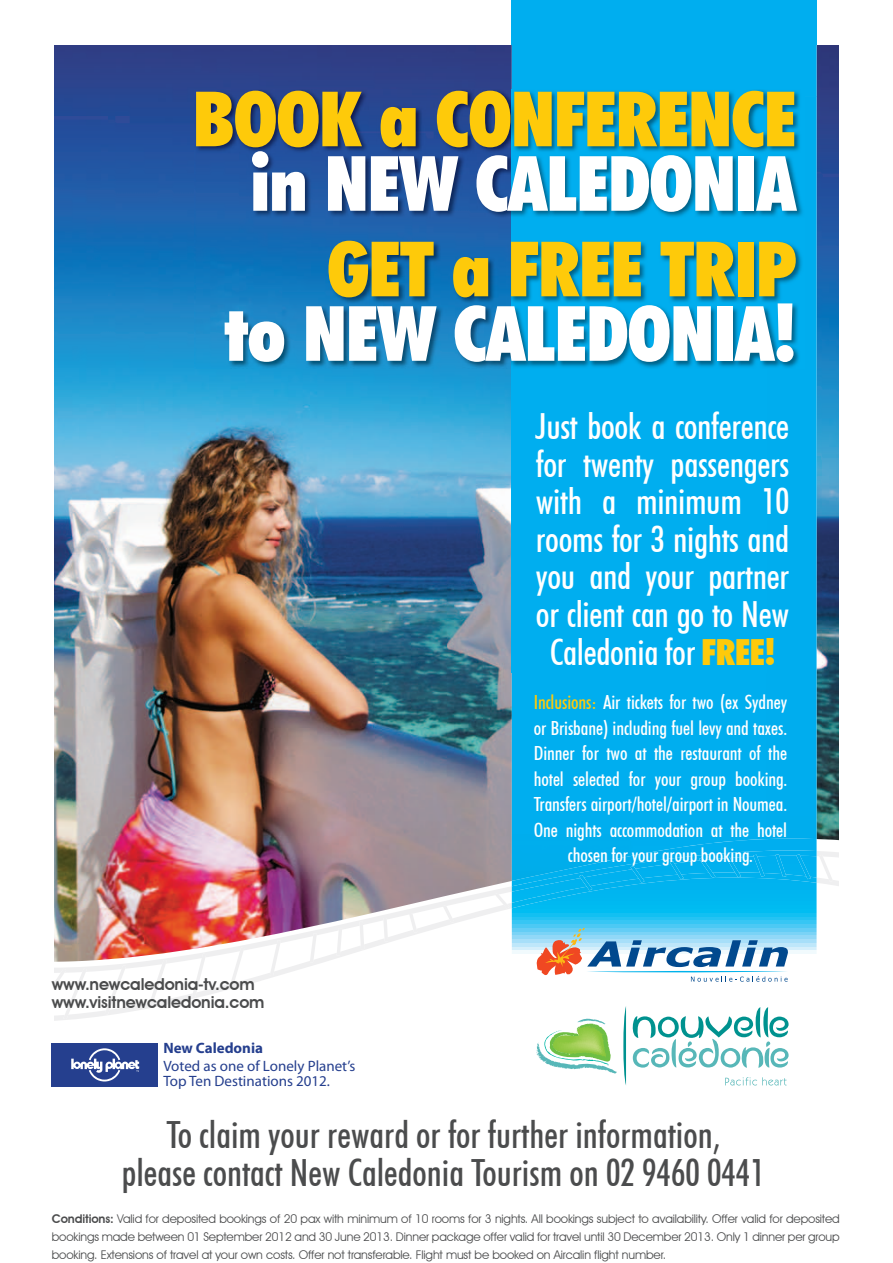
<style>
.page{position:relative;width:893px;height:1263px;background:#fff}
.page>*{position:absolute;margin:0;border:0;box-sizing:border-box;transform-origin:0 0}
.t1{font:900 condensed 76.5px "Futura BT";letter-spacing:-.01em;color:#fff}
.t2{font:900 condensed 76.5px "Futura BT";letter-spacing:-.01em;color:#feca0a}
.t3{font:500 condensed 37.5px/37.5px "Futura BT";color:#4b4c4d;text-align:center}
.t4{font:500 condensed 36px/37.5px "Futura BT";letter-spacing:-.01em;color:#fff;text-align:center}
.t5{font:500 condensed 19.5px/25.5px "Futura BT";letter-spacing:-.005em;color:#fff;text-align:center}
.t6{font:600 16.5px/18px "Avant Garde IT Cby BT";letter-spacing:-.01em;color:#4b4c4d}
.t7{font:15px/15px "Myriad Pro";color:#253f8e}
.t8{font:700 15px "Myriad Pro";color:#253f8e}
.t9{font:12px/18px "Avant Garde IT Cby BT";letter-spacing:-.01em;color:#4b4c4d;text-align:justify}
.s1{font-weight:900;color:#feca0a}
.s2{color:#feca0a}
.s3{font-weight:600}
</style>
<div class="page">
<svg style="left:87px;top:973px;width:198px;height:45px"></svg>
<svg style="left:54px;top:968px;width:33px;height:53px"></svg>
<svg style="left:270px;top:962px;width:11px;height:14px"></svg>
<svg style="left:105px;top:965px;width:21px;height:49px"></svg>
<svg style="left:149px;top:962px;width:18px;height:44px"></svg>
<svg style="left:192px;top:962px;width:14px;height:35px"></svg>
<svg style="left:230px;top:962px;width:14px;height:25px"></svg>
<img style="left:54px;top:44px;width:785px;height:918px">
<div style="left:512px;top:44px;width:305px;height:52px;background:#00aeef"></div>
<div style="left:766px;top:96px;width:51px;height:743px;background:#00adee"></div>
<div style="left:512px;top:368px;width:254px;height:471px;background:#00aeef"></div>
<div style="left:512px;top:0;width:305px;height:44px;background:#00aeef"></div>
<img style="left:194px;top:89px;width:610px;height:279px">
<svg style="left:536px;top:1018px;width:81px;height:56px"></svg>
<svg style="left:623px;top:1006px;width:166px;height:79px"></svg>
<div style="left:52px;top:1043px;width:106px;height:43px;background:#253f8e"></div>
<svg style="left:71px;top:1048px;width:68px;height:33px"></svg>
<svg style="left:495px;top:839px;width:344px;height:143px"></svg>
<h1 class="t2" style="left:193px;top:73px;width:605px">BOOK a CONFERENCE</h1>
<h1 class="t1" style="left:250px;top:137px;width:547px">in NEW CALEDONIA</h1>
<h1 class="t2" style="left:327px;top:223px;width:471px">GET a FREE TRIP</h1>
<h1 class="t1" style="left:224px;top:287px;width:573px">to NEW CALEDONIA!</h1>
<h3 class="t4" style="left:536px;top:408px;width:255px">Just book a conference for twenty passengers with a minimum 10 rooms for 3 nights and you and your partner or client can go to New<br>Caledonia for <span class="s1">FREE!</span></h3>
<h3 class="t6" style="left:52px;top:975px;width:214px">www.newcaledonia-tv.com www.visitnewcaledonia.com</h3>
<p class="t8" style="left:163px;top:1038px;width:101px">New Caledonia</p>
<p class="t7" style="left:163px;top:1058px;width:194px">Voted as one of Lonely Planet’s<br>Top Ten Destinations 2012.</p>
<p class="t5" style="left:534px;top:689px;width:255px"><span class="s2">Inclusions:</span> Air tickets for two (ex Sydney or Brisbane) including fuel levy and taxes.<br>Dinner for two at the restaurant of the hotel selected for your group booking.<br>Transfers airport/hotel/airport in Noumea.<br>One nights accommodation at the hotel chosen for your group booking.</p>
<h2 class="t3" style="left:122px;top:1116px;width:645px">To claim your reward or for further information,<br>please contact New Caledonia Tourism on 02 9460 0441</h2>
<p class="t9" style="left:52px;top:1210px;width:789px"><span class="s3">Conditions:</span> Valid for deposited bookings of 20 pax with minimum of 10 rooms for 3 nights. All bookings subject to availability. Offer valid for deposited bookings made between 01 September 2012 and 30 June 2013. Dinner package offer valid for travel until 30 December 2013. Only 1 dinner per group booking. Extensions of travel at your own costs. Offer not transferable. Flight must be booked on Aircalin flight number.</p>
</div>
